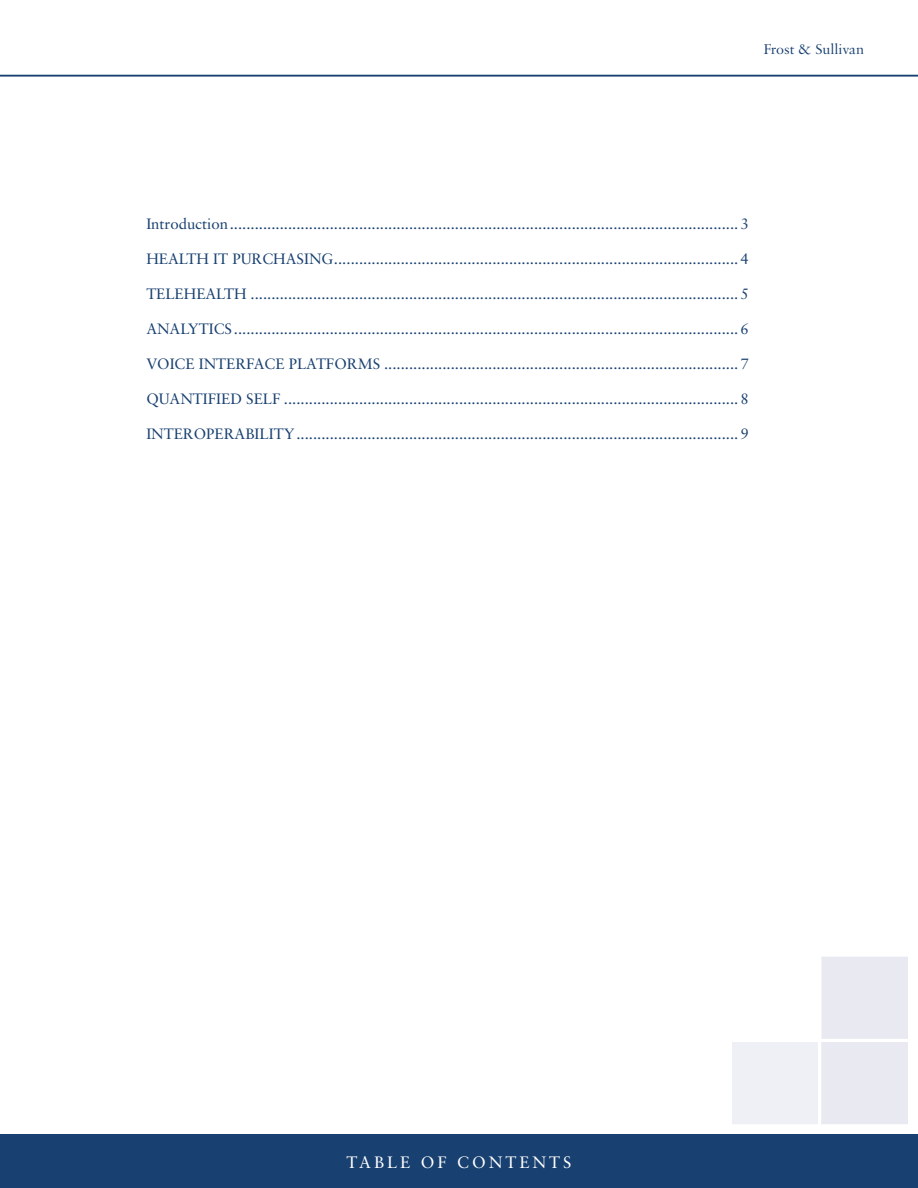
<style>
.page{position:relative;width:918px;height:1188px;background:#fff}
.page>*{position:absolute;margin:0;border:0;box-sizing:border-box;transform-origin:0 0}
.t1{font:16.5px "Sabon";letter-spacing:.18em;color:#fff}
.t2{font:15px "Sabon";color:#184071}
.t3{font:15px "Sabon MT Pro";color:#184071}
</style>
<div class="page">
<div style="left:0;top:1134px;width:918px;height:5px;background:#184071"></div>
<div style="left:0;top:1135px;width:918px;height:53px;background:#184071"></div>
<svg style="left:732px;top:957px;width:176px;height:168px"></svg>
<hr style="left:0;top:75px;width:918px;height:1px;background:#184071">
<p class="t3" style="left:764px;top:40px;width:102px">Frost &amp; Sullivan</p>
<p class="t2" style="left:146px;top:214px;width:604px">Introduction..........................................................................................................................3</p>
<p class="t2" style="left:146px;top:249px;width:604px">HEALTH IT PURCHASING.................................................................................................4</p>
<p class="t2" style="left:146px;top:284px;width:604px">TELEHEALTH .....................................................................................................................5</p>
<p class="t2" style="left:146px;top:319px;width:604px">ANALYTICS.........................................................................................................................6</p>
<p class="t2" style="left:146px;top:355px;width:604px">VOICE INTERFACE PLATFORMS .....................................................................................7</p>
<p class="t2" style="left:146px;top:390px;width:604px">QUANTIFIED SELF .............................................................................................................8</p>
<p class="t2" style="left:146px;top:425px;width:604px">INTEROPERABILITY..........................................................................................................9</p>
<p class="t1" style="left:347px;top:1152px;width:226px">TABLE OF CONTENTS</p>
</div>
